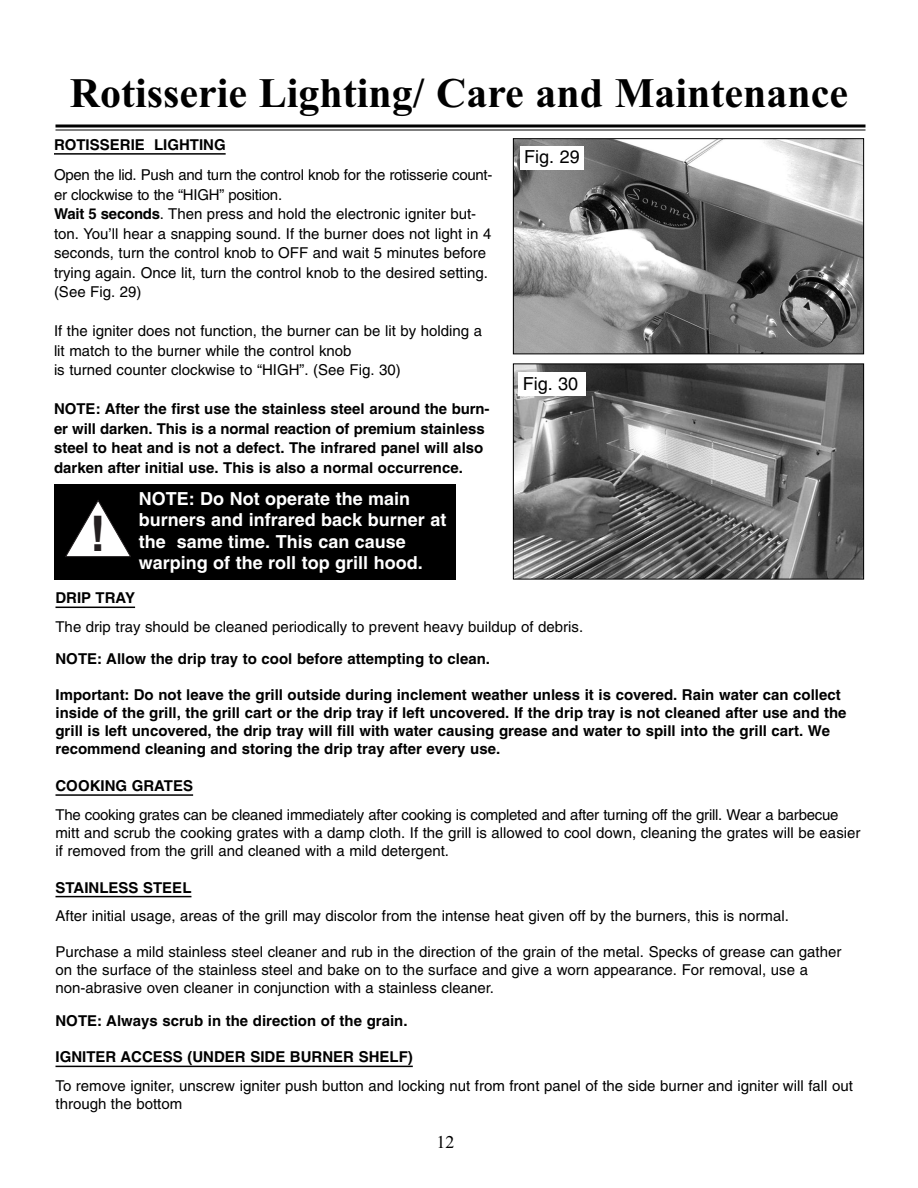
<style>
.page{position:relative;width:918px;height:1188px;background:#fff}
.page>*{position:absolute;margin:0;border:0;box-sizing:border-box;transform-origin:0 0}
.t1{font:700 49.2px "Arial";color:#231f20}
.t2{font:700 42px "Times New Roman";color:#000}
.t3{font:700 18px/21.6px "Helvetica";color:#fff}
.t4{font:18px "Helvetica";color:#000}
.t5{font:18px "Times New Roman";color:#000}
.t6{font:15px/19.5px "Helvetica";color:#000}
.t7{font:700 15px/18px "Helvetica";color:#000}
.s1{font-weight:700}
</style>
<div class="page">
<hr style="left:56px;top:607px;width:79px;height:1px;background:#000">
<hr style="left:56px;top:794px;width:137px;height:2px;background:#000">
<hr style="left:56px;top:896px;width:135px;height:1px;background:#000">
<hr style="left:56px;top:1066px;width:357px;height:1px;background:#000">
<svg style="left:56px;top:124px;width:810px;height:4px;background:#3f3f3f"></svg>
<hr style="left:56px;top:130px;width:810px;height:1px;background:#000">
<hr style="left:54px;top:153px;width:172px;height:2px;background:#000">
<img style="left:515px;top:140px;width:347px;height:212px">
<div style="left:513px;top:138px;width:351px;height:216px;border:1px solid #000"></div>
<div style="left:520px;top:146px;width:64px;height:24px;background:#fff"></div>
<img style="left:515px;top:365px;width:347px;height:212px">
<div style="left:513px;top:363px;width:351px;height:216px;border:1px solid #000"></div>
<div style="left:518px;top:372px;width:67px;height:24px;background:#fff"></div>
<div style="left:54px;top:484px;width:402px;height:96px;background:#000"></div>
<svg style="left:65px;top:500px;width:66px;height:57px"></svg>
<h2 class="t2" style="left:70px;top:68px;width:780px">Rotisserie Lighting/ Care and Maintenance</h2>
<p class="t7" style="left:54px;top:137px;width:173px">ROTISSERIE LIGHTING</p>
<p class="t6" style="left:54px;top:166px;width:440px">Open the lid. Push and turn the control knob for the rotisserie count&shy;er clockwise to the “HIGH” position.<br><span class="s1">Wait 5 seconds</span>. Then press and hold the electronic igniter but&shy;ton. You’ll hear a snapping sound. If the burner does not light in 4 seconds, turn the control knob to OFF and wait 5 minutes before trying again. Once lit, turn the control knob to the desired setting. (See Fig. 29)</p>
<p class="t6" style="left:54px;top:322px;width:430px">If the igniter does not function, the burner can be lit by holding a lit match to the burner while the control knob<br>is turned counter clockwise to “HIGH”. (See Fig. 30)</p>
<p class="t7" style="left:54px;top:400px;width:437px;line-height:19.5px">NOTE: After the first use the stainless steel around the burn&shy;er will darken. This is a normal reaction of premium stainless steel to heat and is not a defect. The infrared panel will also darken after initial use. This is also a normal occurrence.</p>
<p class="t4" style="left:524px;top:150px;width:57px">Fig. 29</p>
<p class="t4" style="left:523px;top:377px;width:57px">Fig. 30</p>
<h1 class="t1" style="left:90px;top:506px;width:18px">!</h1>
<p class="t3" style="left:139px;top:489px;width:309px">NOTE: Do Not operate the main burners and infrared back burner at the same time. This can cause warping of the roll top grill hood.</p>
<p class="t7" style="left:56px;top:590px;width:81px">DRIP TRAY</p>
<p class="t6" style="left:56px;top:618px;width:529px">The drip tray should be cleaned periodically to prevent heavy buildup of debris.</p>
<p class="t7" style="left:56px;top:651px;width:436px">NOTE: Allow the drip tray to cool before attempting to clean.</p>
<p class="t7" style="left:56px;top:687px;width:793px">Important: Do not leave the grill outside during inclement weather unless it is covered. Rain water can collect inside of the grill, the grill cart or the drip tray if left uncovered. If the drip tray is not cleaned after use and the grill is left uncovered, the drip tray will fill with water causing grease and water to spill into the grill cart. We recommend cleaning and storing the drip tray after every use.</p>
<p class="t7" style="left:56px;top:778px;width:139px">COOKING GRATES</p>
<p class="t6" style="left:56px;top:807px;width:807px;line-height:18px">The cooking grates can be cleaned immediately after cooking is completed and after turning off the grill. Wear a barbecue mitt and scrub the cooking grates with a damp cloth. If the grill is allowed to cool down, cleaning the grates will be easier if removed from the grill and cleaned with a mild detergent.</p>
<p class="t7" style="left:56px;top:879px;width:138px">STAINLESS STEEL</p>
<p class="t6" style="left:56px;top:908px;width:735px">After initial usage, areas of the grill may discolor from the intense heat given off by the burners, this is normal.</p>
<p class="t6" style="left:56px;top:944px;width:787px;line-height:18px">Purchase a mild stainless steel cleaner and rub in the direction of the grain of the metal. Specks of grease can gather on the surface of the stainless steel and bake on to the surface and give a worn appearance. For removal, use a non-abrasive oven cleaner in conjunction with a stainless cleaner.</p>
<p class="t7" style="left:56px;top:1013px;width:354px">NOTE: Always scrub in the direction of the grain.</p>
<p class="t7" style="left:56px;top:1049px;width:359px">IGNITER ACCESS (UNDER SIDE BURNER SHELF)</p>
<p class="t6" style="left:56px;top:1078px;width:799px;line-height:18px">To remove igniter, unscrew igniter push button and locking nut from front panel of the side burner and igniter will fall out through the bottom</p>
<p class="t5" style="left:436px;top:1131px;width:19px">12</p>
</div>
